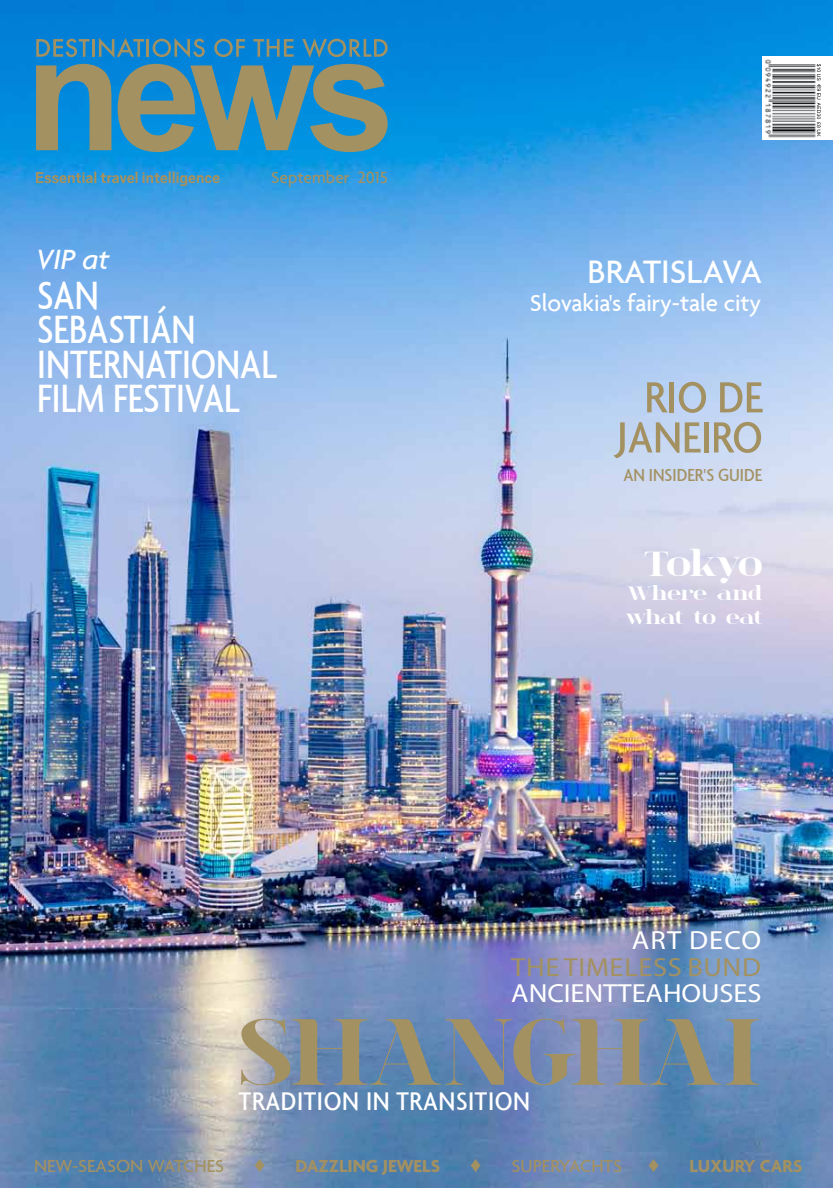
<style>
.page{position:relative;width:833px;height:1188px;background:#fff}
.page>*{position:absolute;margin:0;border:0;box-sizing:border-box;transform-origin:0 0}
.t1{font:700 98.75px "spinwerad";color:#a39161;scale:1.09 1}
.t2{font:500 condensed 47.12px/40px "Agenda";color:#a39161;text-align:center;scale:1.09 1}
.t3{font:500 condensed 42.5px/34.5px "Agenda";color:#fff}
.t4{font:700 36.25px "spinwerad";letter-spacing:-.045em;color:#fff;scale:1.16 1}
.t5{font:500 35px "Agenda";color:#fff}
.t6{font:italic 500 30px "Agenda";color:#fff}
.t7{font:500 condensed 27.5px "Agenda";letter-spacing:.02em;color:#fff;scale:1.09 1}
.t8{font:26.25px "Myriad Pro";letter-spacing:-.005em;color:#fff;scale:1.09 1}
.t9{font:26.25px "Myriad Pro";letter-spacing:.025em;color:#a39161;scale:1.09 1}
.t10{font:500 25px "Agenda";color:#fff}
.t11{font:700 20px/24px "spinwerad";letter-spacing:-.02em;color:#fff;scale:1.16 1}
.t12{font:500 18.75px "Agenda";color:#a39161}
.t13{font:700 18.75px "Agenda";color:#a39161}
.t14{font:500 condensed 18.75px "Agenda";color:#a39161;scale:1.09 1}
.t15{font:500 17.5px "Agenda";color:#a39161}
</style>
<div class="page">
<img style="left:0;top:1px;width:832px;height:1186px">
<svg style="left:36px;top:64px;width:75px;height:86px;background:#688e8e"></svg>
<svg style="left:118px;top:64px;width:269px;height:88px;background:#628f93"></svg>
<svg style="left:36px;top:39px;width:54px;height:18px"></svg>
<hr style="left:92px;top:39px;width:3px;height:18px;background:#a39161">
<svg style="left:99px;top:38px;width:106px;height:20px;background:#3686af"></svg>
<svg style="left:214px;top:39px;width:31px;height:18px"></svg>
<svg style="left:253px;top:39px;width:40px;height:18px"></svg>
<svg style="left:302px;top:38px;width:86px;height:20px;background:#3687b0"></svg>
<svg style="left:36px;top:171px;width:183px;height:15px;background:#4c95ba"></svg>
<div style="left:762px;top:56px;width:70px;height:84px;background:#fff"></div>
<img style="left:765px;top:59px;width:53px;height:79px">
<svg style="left:816px;top:64px;width:5px;height:72px"></svg>
<svg style="left:255px;top:1158px;width:10px;height:13px"></svg>
<svg style="left:471px;top:1158px;width:10px;height:13px"></svg>
<svg style="left:648px;top:1158px;width:10px;height:13px"></svg>
<p class="t15" style="left:271px;top:166px;width:118px">September 2015</p>
<p class="t6" style="left:36px;top:241px;width:75px">VIP at</p>
<p class="t3" style="left:37px;top:277px;width:241px">SAN<br>SEBASTIÁN<br>INTERNATIONAL<br>FILM FESTIVAL</p>
<p class="t5" style="left:587px;top:251px;width:176px">BRATiSlAvA</p>
<p class="t10" style="left:530px;top:287px;width:233px">Slovakia's fairy-tale city</p>
<p class="t2" style="left:617px;top:376px;width:135px">RIO DE<br>JANEIRO</p>
<p class="t14" style="left:623px;top:464px;width:129px">AN INSIDER'S GUIDE</p>
<p class="t4" style="left:644px;top:538px;width:104px">Tokyo</p>
<p class="t11" style="left:626px;top:580px;width:119px">Where and what to eat</p>
<p class="t8" style="left:632px;top:924px;width:120px">ART DECO</p>
<p class="t9" style="left:511px;top:950px;width:231px">THE TIMELESS BUND</p>
<p class="t8" style="left:511px;top:976px;width:231px">ANCIENT TEAHOUSES</p>
<h1 class="t1" style="left:239px;top:981px;width:480px">shanghai</h1>
<p class="t7" style="left:239px;top:1084px;width:269px">TRADITION IN TRANSITION</p>
<p class="t12" style="left:34px;top:1154px;width:191px">NEW-SEASON WATCHES</p>
<p class="t13" style="left:295px;top:1155px;width:146px">DAZZLING JEWELS</p>
<p class="t12" style="left:511px;top:1154px;width:112px">SUPERYACHTS</p>
<p class="t13" style="left:689px;top:1155px;width:115px">LUXURY CARS</p>
</div>
